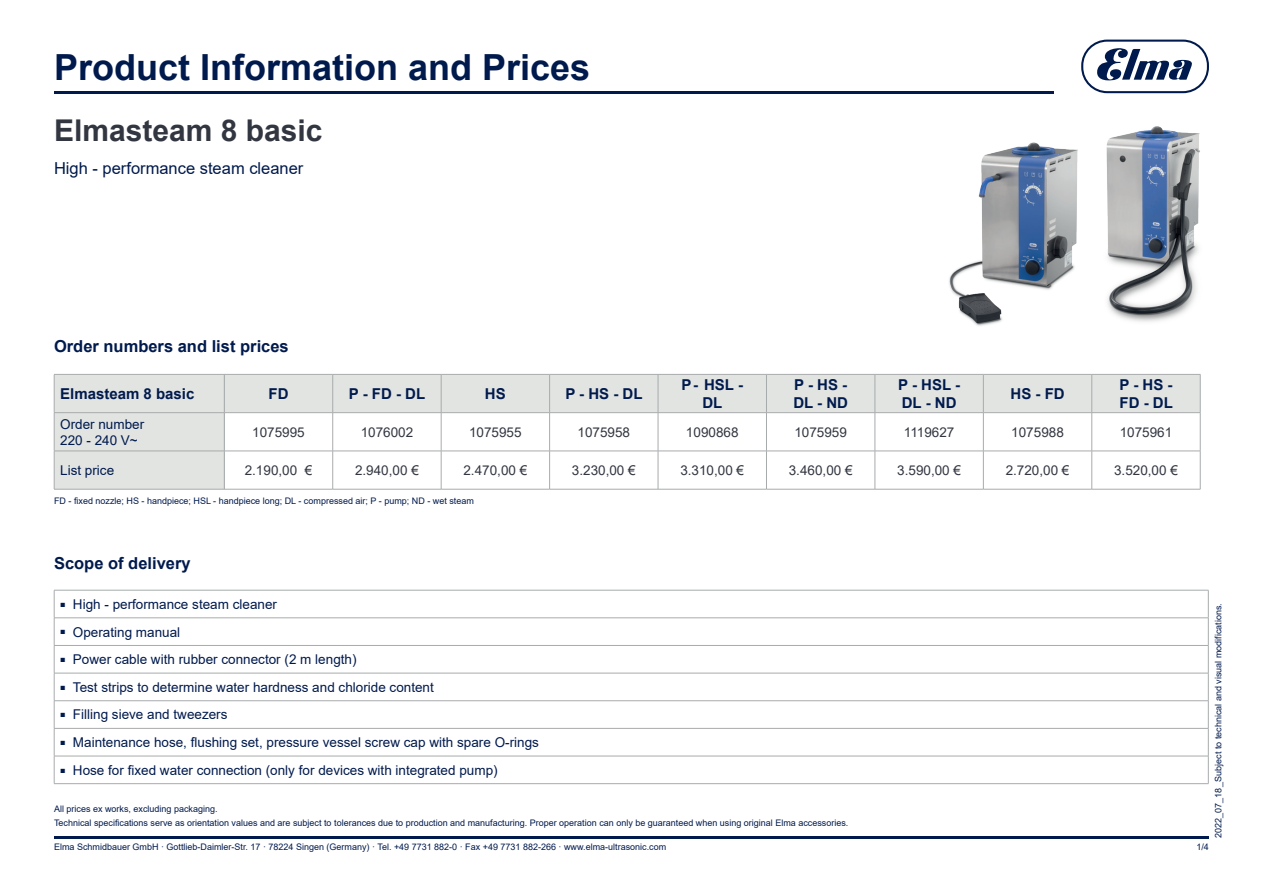
<style>
.page{position:relative;width:1263px;height:893px;background:#fff}
.page>*{position:absolute;margin:0;border:0;box-sizing:border-box;transform-origin:0 0}
.t1{font:700 36px "Arial";color:#001a4d}
.Arial_20_Bold_Grey{font:700 30px "Arial";color:#323640}
.Arial_11_Bold_Blue{font:700 16.5px "Arial";color:#001a4d}
.Arial_11_Reg_Blue{font:16.5px "Arial";color:#001a4d}
.Arial_10_Bold_Blue_M{font:700 15px "Arial";color:#001a4d}
.Arial_10_Bold_Blue_L{font:700 15px "Arial";color:#001a4d}
.Arial_9_Reg_Blue_Lin{font:13.5px "Arial";color:#001a4d}
.Arial_9_Reg_Grey_Mit{font:13.5px "Arial";color:#323640}
.Arial_6_Reg_Blue{font:9px "Arial";color:#001a4d}
</style>
<div class="page">
<svg style="left:1081px;top:40px;width:128px;height:53px"></svg>
<hr style="left:54px;top:91px;width:999px;height:2px;background:#001a4d">
<hr style="left:54px;top:837px;width:1155px;height:2px;background:#001a4d">
<hr style="left:1200px;top:375px;width:1px;height:37px;background:#a8abac">
<hr style="left:1200px;top:413px;width:1px;height:38px;background:#a8abac">
<hr style="left:1200px;top:451px;width:1px;height:38px;background:#a8abac">
<hr style="left:224px;top:489px;width:109px;height:1px;background:#a8abac">
<hr style="left:333px;top:489px;width:108px;height:1px;background:#a8abac">
<hr style="left:441px;top:489px;width:109px;height:1px;background:#a8abac">
<hr style="left:550px;top:489px;width:108px;height:1px;background:#a8abac">
<hr style="left:658px;top:489px;width:108px;height:1px;background:#a8abac">
<hr style="left:766px;top:489px;width:109px;height:1px;background:#a8abac">
<hr style="left:875px;top:489px;width:108px;height:1px;background:#a8abac">
<hr style="left:983px;top:489px;width:109px;height:1px;background:#a8abac">
<hr style="left:1092px;top:489px;width:108px;height:1px;background:#a8abac">
<img style="left:1104px;top:93px;width:96px;height:229px">
<img style="left:949px;top:102px;width:161px;height:224px">
<svg style="left:55px;top:374px;width:1145px;height:115px"></svg>
<hr style="left:54px;top:374px;width:170px;height:1px;background:#a8abac">
<hr style="left:54px;top:375px;width:1px;height:37px;background:#a8abac">
<hr style="left:224px;top:375px;width:1px;height:37px;background:#a8abac">
<hr style="left:54px;top:412px;width:170px;height:1px;background:#a8abac">
<hr style="left:54px;top:413px;width:1px;height:38px;background:#a8abac">
<hr style="left:224px;top:413px;width:1px;height:38px;background:#a8abac">
<hr style="left:54px;top:451px;width:170px;height:1px;background:#a8abac">
<hr style="left:54px;top:451px;width:1px;height:38px;background:#a8abac">
<hr style="left:224px;top:451px;width:1px;height:38px;background:#a8abac">
<hr style="left:54px;top:489px;width:170px;height:1px;background:#a8abac">
<hr style="left:54px;top:590px;width:1154px;height:1px;background:#a8abac">
<hr style="left:54px;top:618px;width:1154px;height:1px;background:#a8abac">
<hr style="left:54px;top:645px;width:1154px;height:1px;background:#a8abac">
<hr style="left:54px;top:673px;width:1154px;height:1px;background:#a8abac">
<hr style="left:54px;top:700px;width:1154px;height:1px;background:#a8abac">
<hr style="left:54px;top:728px;width:1154px;height:1px;background:#a8abac">
<hr style="left:54px;top:756px;width:1154px;height:1px;background:#a8abac">
<svg style="left:54px;top:590px;width:1px;height:193px"></svg>
<svg style="left:1208px;top:590px;width:1px;height:193px"></svg>
<hr style="left:54px;top:783px;width:1154px;height:1px;background:#a8abac">
<h1 class="t1" style="left:54px;top:42px;width:538px">Product Information and Prices</h1>
<p class="Arial_20_Bold_Grey" style="left:54px;top:109px;width:270px">Elmasteam 8 basic</p>
<p class="Arial_11_Reg_Blue" style="left:54px;top:156px;width:251px">High - performance steam cleaner</p>
<p class="Arial_11_Bold_Blue" style="left:54px;top:335px;width:236px">Order numbers and list prices</p>
<p class="Arial_10_Bold_Blue_L" style="left:60px;top:383px;width:136px">Elmasteam 8 basic</p>
<p class="Arial_9_Reg_Blue_Lin" style="left:60px;top:415px;width:86px">Order number</p>
<p class="Arial_9_Reg_Blue_Lin" style="left:60px;top:431px;width:79px">220 - 240 V~</p>
<p class="Arial_9_Reg_Blue_Lin" style="left:60px;top:461px;width:56px">List price</p>
<p class="Arial_10_Bold_Blue_M" style="left:268px;top:383px;width:21px">FD</p>
<p class="Arial_10_Bold_Blue_M" style="left:349px;top:383px;width:78px">P - FD - DL</p>
<p class="Arial_10_Bold_Blue_M" style="left:485px;top:383px;width:22px">HS</p>
<p class="Arial_10_Bold_Blue_M" style="left:565px;top:383px;width:79px">P - HS - DL</p>
<p class="Arial_10_Bold_Blue_M" style="left:681px;top:374px;width:63px">P- HSL -</p>
<p class="Arial_10_Bold_Blue_M" style="left:702px;top:392px;width:21px">DL</p>
<p class="Arial_10_Bold_Blue_M" style="left:794px;top:374px;width:55px">P - HS -</p>
<p class="Arial_10_Bold_Blue_M" style="left:793px;top:392px;width:56px">DL - ND</p>
<p class="Arial_10_Bold_Blue_M" style="left:898px;top:374px;width:63px">P - HSL -</p>
<p class="Arial_10_Bold_Blue_M" style="left:902px;top:392px;width:56px">DL - ND</p>
<p class="Arial_10_Bold_Blue_M" style="left:1010px;top:383px;width:56px">HS - FD</p>
<p class="Arial_10_Bold_Blue_M" style="left:1119px;top:374px;width:55px">P - HS -</p>
<p class="Arial_10_Bold_Blue_M" style="left:1119px;top:392px;width:55px">FD - DL</p>
<p class="Arial_9_Reg_Grey_Mit" style="left:252px;top:423px;width:54px">1075995</p>
<p class="Arial_9_Reg_Grey_Mit" style="left:361px;top:423px;width:54px">1076002</p>
<p class="Arial_9_Reg_Grey_Mit" style="left:469px;top:423px;width:54px">1075955</p>
<p class="Arial_9_Reg_Grey_Mit" style="left:577px;top:423px;width:54px">1075958</p>
<p class="Arial_9_Reg_Grey_Mit" style="left:686px;top:423px;width:54px">1090868</p>
<p class="Arial_9_Reg_Grey_Mit" style="left:794px;top:423px;width:54px">1075959</p>
<p class="Arial_9_Reg_Grey_Mit" style="left:904px;top:423px;width:52px">1119627</p>
<p class="Arial_9_Reg_Grey_Mit" style="left:1011px;top:423px;width:54px">1075988</p>
<p class="Arial_9_Reg_Grey_Mit" style="left:1120px;top:423px;width:54px">1075961</p>
<p class="Arial_9_Reg_Grey_Mit" style="left:245px;top:461px;width:69px">2.190,00 €</p>
<p class="Arial_9_Reg_Grey_Mit" style="left:355px;top:461px;width:65px">2.940,00 €</p>
<p class="Arial_9_Reg_Grey_Mit" style="left:463px;top:461px;width:65px">2.470,00 €</p>
<p class="Arial_9_Reg_Grey_Mit" style="left:572px;top:461px;width:65px">3.230,00 €</p>
<p class="Arial_9_Reg_Grey_Mit" style="left:680px;top:461px;width:65px">3.310,00 €</p>
<p class="Arial_9_Reg_Grey_Mit" style="left:789px;top:461px;width:65px">3.460,00 €</p>
<p class="Arial_9_Reg_Grey_Mit" style="left:897px;top:461px;width:65px">3.590,00 €</p>
<p class="Arial_9_Reg_Grey_Mit" style="left:1006px;top:461px;width:65px">2.720,00 €</p>
<p class="Arial_9_Reg_Grey_Mit" style="left:1114px;top:461px;width:65px">3.520,00 €</p>
<p class="Arial_6_Reg_Blue" style="left:54px;top:495px;width:421px">FD - fixed nozzle; HS - handpiece; HSL - handpiece long; DL - compressed air; P - pump; ND - wet steam</p>
<p class="Arial_11_Bold_Blue" style="left:54px;top:552px;width:138px">Scope of delivery</p>
<p class="Arial_9_Reg_Blue_Lin" style="left:60px;top:595px;width:218px"><sup>■</sup> High - performance steam cleaner</p>
<p class="Arial_9_Reg_Blue_Lin" style="left:60px;top:622px;width:122px"><sup>■</sup> Operating manual</p>
<p class="Arial_9_Reg_Blue_Lin" style="left:60px;top:650px;width:298px"><sup>■</sup> Power cable with rubber connector (2 m length)</p>
<p class="Arial_9_Reg_Blue_Lin" style="left:60px;top:678px;width:375px"><sup>■</sup> Test strips to determine water hardness and chloride content</p>
<p class="Arial_9_Reg_Blue_Lin" style="left:60px;top:705px;width:169px"><sup>■</sup> Filling sieve and tweezers</p>
<p class="Arial_9_Reg_Blue_Lin" style="left:60px;top:733px;width:480px"><sup>■</sup> Maintenance hose, flushing set, pressure vessel screw cap with spare O-rings</p>
<p class="Arial_9_Reg_Blue_Lin" style="left:60px;top:761px;width:439px"><sup>■</sup> Hose for fixed water connection (only for devices with integrated pump)</p>
<p class="Arial_6_Reg_Blue" style="left:54px;top:803px;width:165px">All prices ex works, excluding packaging.</p>
<p class="Arial_6_Reg_Blue" style="left:54px;top:817px;width:796px">Technical specifications serve as orientation values and are subject to tolerances due to production and manufacturing. Proper operation can only be guaranteed when using original Elma accessories.</p>
<p class="Arial_6_Reg_Blue" style="left:1212px;top:838px;width:236px;rotate:-90deg">2022_07_18_Subject to technical and visual modifications.</p>
<p class="Arial_6_Reg_Blue" style="left:54px;top:840px;width:614px">Elma Schmidbauer GmbH · Gottlieb-Daimler-Str. 17 · 78224 Singen (Germany) · Tel. +49 7731 882-0 · Fax +49 7731 882-266 · www.elma-ultrasonic.com</p>
<p class="Arial_6_Reg_Blue" style="left:1196px;top:840px;width:14px">1/4</p>
</div>
